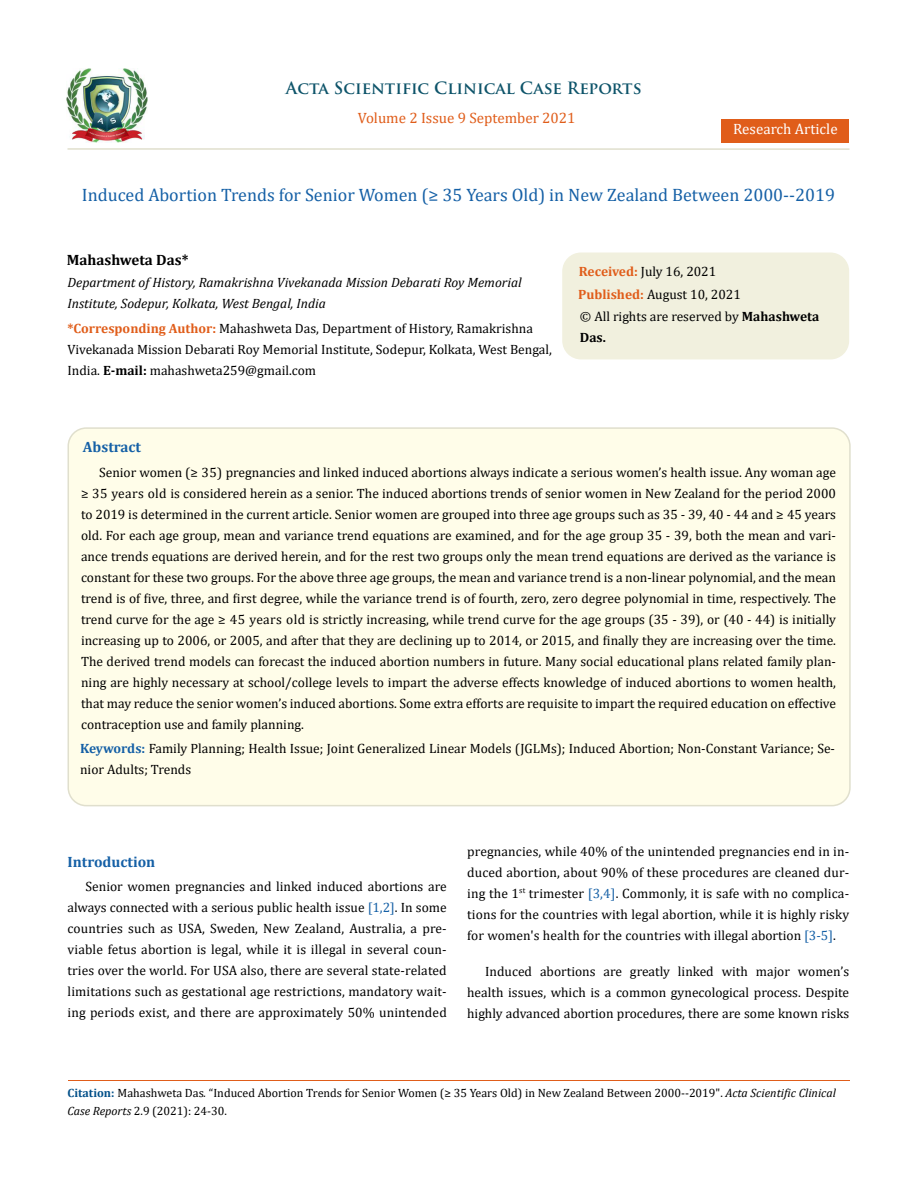
<style>
.page{position:relative;width:917px;height:1188px;background:#fff}
.page>*{position:absolute;margin:0;border:0;box-sizing:border-box;transform-origin:0 0}
.t1{font:18px "Cambria";color:#1560a6}
.t2{font:700 16.5px "Trajan Pro";color:#0e546a}
.t3{font:15px "Cambria";color:#e05d1a}
.t4{font:700 15px "Cambria";color:#1560a6}
.t5{font:15px "Cambria";color:#fff}
.t6{font:700 15px "Cambria";color:#000}
.t7{font:13.5px/21px "Cambria";color:#000}
.t8{font:italic 13.5px/21px "Cambria";color:#000}
.t9{font:12px/18px "Cambria";color:#000}
.s1{font-weight:700;color:#e05d1a}
.s2{font-weight:700}
.s3{font-weight:700;color:#1560a6}
.s4{color:#1560a6}
.s5{font-weight:700;color:#035089}
.s6{font-style:italic}
</style>
<div class="page">
<img style="left:67px;top:68px;width:80px;height:74px">
<div style="left:721px;top:119px;width:128px;height:23px;background:#e05d1a"></div>
<div style="left:563px;top:253px;width:285px;height:106px;background:#f1f0de;border-radius:18px"></div>
<div style="left:562px;top:253px;width:287px;height:106px;border:2px solid #f1f0de;border-radius:18px"></div>
<div style="left:68px;top:428px;width:781px;height:378px;background:#fffde9;border-radius:18px"></div>
<div style="left:67px;top:427px;width:783px;height:379px;border:2px solid #e0dfcd;border-radius:18px"></div>
<hr style="left:68px;top:1081px;width:781px;height:1px;background:#e05d1a">
<hr style="left:67px;top:148px;width:782px;height:2px;background:#e0dfcd">
<p class="t2" style="left:286px;top:77px;width:357px">Acta Scientific Clinical Case Reports</p>
<p class="t3" style="left:358px;top:109px;width:219px">Volume 2 Issue 9 September 2021</p>
<p class="t5" style="left:733px;top:120px;width:106px">Research Article</p>
<h1 class="t1" style="left:82px;top:184px;width:754px">Induced Abortion Trends for Senior Women (≥ 35 Years Old) in New Zealand Between 2000--2019</h1>
<p class="t6" style="left:67px;top:249px;width:123px">Mahashweta Das*</p>
<p class="t8" style="left:67px;top:272px;width:456px">Department of History, Ramakrishna Vivekanada Mission Debarati Roy Memorial<br>Institute, Sodepur, Kolkata, West Bengal, India</p>
<p class="t7" style="left:67px;top:318px;width:486px"><span class="s1">*Corresponding Author:</span> Mahashweta Das, Department of History, Ramakrishna<br>Vivekanada Mission Debarati Roy Memorial Institute, Sodepur, Kolkata, West Bengal,<br>India. <span class="s2">E-mail:</span> mahashweta259@gmail.com</p>
<p class="t7" style="left:578px;top:260px;width:164px;line-height:23px"><span class="s1">Received:</span> July 16, 2021<br><span class="s1">Published:</span> August 10, 2021</p>
<p class="t7" style="left:580px;top:306px;width:241px">© All rights are reserved by <span class="s2">Mahashweta<br>Das.</span></p>
<p class="t4" style="left:83px;top:436px;width:60px">Abstract</p>
<p class="t7" style="left:81px;top:462px;width:756px;text-align:justify;text-indent:18px">Senior women (≥ 35) pregnancies and linked induced abortions always indicate a serious women’s health issue. Any woman age ≥ 35 years old is considered herein as a senior. The induced abortions trends of senior women in New Zealand for the period 2000 to 2019 is determined in the current article. Senior women are grouped into three age groups such as 35 - 39, 40 - 44 and ≥ 45 years old. For each age group, mean and variance trend equations are examined, and for the age group 35 - 39, both the mean and vari&shy;ance trends equations are derived herein, and for the rest two groups only the mean trend equations are derived as the variance is constant for these two groups. For the above three age groups, the mean and variance trend is a non-linear polynomial, and the mean trend is of five, three, and first degree, while the variance trend is of fourth, zero, zero degree polynomial in time, respectively. The trend curve for the age ≥ 45 years old is strictly increasing, while trend curve for the age groups (35 - 39), or (40 - 44) is initially increasing up to 2006, or 2005, and after that they are declining up to 2014, or 2015, and finally they are increasing over the time.<br>The derived trend models can forecast the induced abortion numbers in future. Many social educational plans related family plan&shy;ning are highly necessary at school/college levels to impart the adverse effects knowledge of induced abortions to women health, that may reduce the senior women’s induced abortions. Some extra efforts are requisite to impart the required education on effective contraception use and family planning.</p>
<p class="t7" style="left:80px;top:738px;width:756px"><span class="s3">Keywords:</span> Family Planning; Health Issue; Joint Generalized Linear Models (JGLMs); Induced Abortion; Non-Constant Variance; Se&shy;nior Adults; Trends</p>
<p class="t4" style="left:68px;top:851px;width:89px">Introduction</p>
<p class="t7" style="left:68px;top:876px;width:381px;text-align:justify;text-indent:18px">Senior women pregnancies and linked induced abortions are always connected with a serious public health issue <span class="s4">[1,2]</span>. In some countries such as USA, Sweden, New Zealand, Australia, a pre&shy;viable fetus abortion is legal, while it is illegal in several coun&shy;tries over the world. For USA also, there are several state-related limitations such as gestational age restrictions, mandatory wait&shy;ing periods exist, and there are approximately 50% unintended</p>
<p class="t7" style="left:467px;top:840px;width:383px;text-align:justify">pregnancies, while 40% of the unintended pregnancies end in in&shy;duced abortion, about 90% of these procedures are cleaned dur&shy;ing the 1<sup>st</sup> trimester <span class="s4">[3,4]</span>. Commonly, it is safe with no complica&shy;tions for the countries with legal abortion, while it is highly risky for women's health for the countries with illegal abortion <span class="s4">[3-5]</span>.</p>
<p class="t7" style="left:467px;top:960px;width:383px;text-align:justify;text-indent:18px">Induced abortions are greatly linked with major women’s health issues, which is a common gynecological process. Despite highly advanced abortion procedures, there are some known risks</p>
<p class="t9" style="left:67px;top:1084px;width:770px"><span class="s5">Citation:</span> Mahashweta Das<span class="s6">.</span> “Induced Abortion Trends for Senior Women (≥ 35 Years Old) in New Zealand Between 2000--2019". <span class="s6">Acta Scientific Clinical<br>Case Reports</span> 2.9 (2021): 24-30.</p>
</div>
